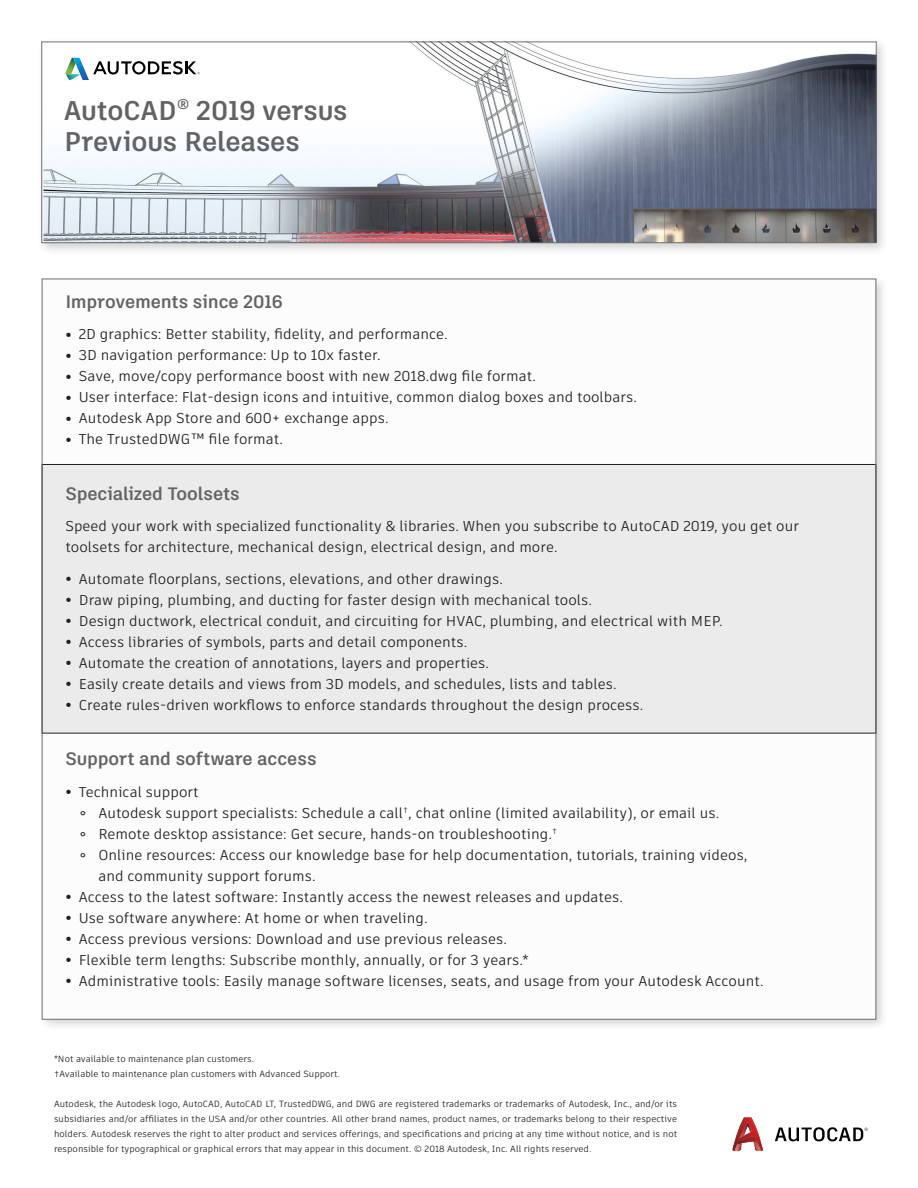
<style>
.page{position:relative;width:918px;height:1188px;background:#fff}
.page>*{position:absolute;margin:0;border:0;box-sizing:border-box;transform-origin:0 0}
.Heading_2{font:700 27px/31px "Artifakt Legend";letter-spacing:-.005em;color:#636366}
.Body_Text__Column_H{font:21px "Artifakt Element";color:#231f20}
.Body_Text__Column_H-2{font:700 18px "Artifakt Legend";letter-spacing:-.005em;color:#636366}
.Body_Text__Column_H-3{font:14.25px/21px "Artifakt Element";letter-spacing:.005em;color:#231f20}
.Body_Text__Column_H-4{font:9px/15px "Artifakt Element";letter-spacing:.005em;color:#231f20;text-align:justify}
.s1{font-weight:700;font-size:18px}
</style>
<div class="page">
<div style="left:38px;top:275px;width:850px;height:756px;background:#231f20;opacity:.2"></div>
<div style="left:42px;top:279px;width:834px;height:740px;background:#fcfcfc"></div>
<div style="left:42px;top:464px;width:834px;height:269px;background:#ebebeb"></div>
<div style="left:37px;top:37px;width:852px;height:218px;background:#231f20;opacity:.2"></div>
<img style="left:43px;top:44px;width:832px;height:197px">
<div style="left:41px;top:42px;width:836px;height:201px;border:1px solid #6c6d70"></div>
<svg style="left:65px;top:58px;width:135px;height:22px"></svg>
<svg style="left:732px;top:1117px;width:31px;height:34px"></svg>
<svg style="left:775px;top:1127px;width:93px;height:14px"></svg>
<p class="Heading_2" style="left:64px;top:95px;width:285px">AutoCAD<sup>®</sup> 2019 versus<br>Previous Releases</p>
<p class="Body_Text__Column_H-2" style="left:65px;top:289px;width:219px">Improvements since 2016</p>
<p class="Body_Text__Column_H-3" style="left:65px;top:324px;width:384px"><span class="s1">•</span> 2D graphics: Better stability, fidelity, and performance.</p>
<p class="Body_Text__Column_H-3" style="left:65px;top:345px;width:317px"><span class="s1">•</span> 3D navigation performance: Up to 10x faster.</p>
<p class="Body_Text__Column_H-3" style="left:65px;top:366px;width:472px"><span class="s1">•</span> Save, move/copy performance boost with new 2018.dwg file format.</p>
<p class="Body_Text__Column_H-3" style="left:65px;top:387px;width:573px"><span class="s1">•</span> User interface: Flat-design icons and intuitive, common dialog boxes and toolbars.</p>
<p class="Body_Text__Column_H-3" style="left:65px;top:408px;width:325px"><span class="s1">•</span> Autodesk App Store and 600+ exchange apps.</p>
<p class="Body_Text__Column_H-3" style="left:65px;top:429px;width:219px"><span class="s1">•</span> The TrustedDWG™ file format.</p>
<p class="Body_Text__Column_H-2" style="left:65px;top:481px;width:176px">Specialized Toolsets</p>
<p class="Body_Text__Column_H-3" style="left:65px;top:516px;width:735px">Speed your work with specialized functionality &amp; libraries. When you subscribe to AutoCAD 2019, you get our toolsets for architecture, mechanical design, electrical design, and more.</p>
<p class="Body_Text__Column_H-3" style="left:65px;top:568px;width:439px"><span class="s1">•</span> Automate floorplans, sections, elevations, and other drawings.</p>
<p class="Body_Text__Column_H-3" style="left:65px;top:589px;width:528px"><span class="s1">•</span> Draw piping, plumbing, and ducting for faster design with mechanical tools.</p>
<p class="Body_Text__Column_H-3" style="left:65px;top:610px;width:659px"><span class="s1">•</span> Design ductwork, electrical conduit, and circuiting for HVAC, plumbing, and electrical with MEP.</p>
<p class="Body_Text__Column_H-3" style="left:65px;top:631px;width:404px"><span class="s1">•</span> Access libraries of symbols, parts and detail components.</p>
<p class="Body_Text__Column_H-3" style="left:65px;top:652px;width:425px"><span class="s1">•</span> Automate the creation of annotations, layers and properties.</p>
<p class="Body_Text__Column_H-3" style="left:65px;top:673px;width:553px"><span class="s1">•</span> Easily create details and views from 3D models, and schedules, lists and tables.</p>
<p class="Body_Text__Column_H-3" style="left:65px;top:694px;width:580px"><span class="s1">•</span> Create rules-driven workflows to enforce standards throughout the design process.</p>
<p class="Body_Text__Column_H-2" style="left:65px;top:746px;width:253px">Support and software access</p>
<p class="Body_Text__Column_H-3" style="left:65px;top:781px;width:135px"><span class="s1">•</span> Technical support</p>
<p class="Body_Text__Column_H" style="left:79px;top:806px;width:10px">˚</p>
<p class="Body_Text__Column_H-3" style="left:98px;top:802px;width:622px">Autodesk support specialists: Schedule a call<sup>†</sup>, chat online (limited availability), or email us.</p>
<p class="Body_Text__Column_H" style="left:79px;top:827px;width:10px">˚</p>
<p class="Body_Text__Column_H-3" style="left:98px;top:823px;width:460px">Remote desktop assistance: Get secure, hands-on troubleshooting.<sup>†</sup></p>
<p class="Body_Text__Column_H" style="left:79px;top:848px;width:10px">˚</p>
<p class="Body_Text__Column_H-3" style="left:98px;top:844px;width:651px">Online resources: Access our knowledge base for help documentation, tutorials, training videos,</p>
<p class="Body_Text__Column_H-3" style="left:98px;top:865px;width:219px">and community support forums.</p>
<p class="Body_Text__Column_H-3" style="left:65px;top:886px;width:559px"><span class="s1">•</span> Access to the latest software: Instantly access the newest releases and updates.</p>
<p class="Body_Text__Column_H-3" style="left:65px;top:907px;width:364px"><span class="s1">•</span> Use software anywhere: At home or when traveling.</p>
<p class="Body_Text__Column_H-3" style="left:65px;top:928px;width:443px"><span class="s1">•</span> Access previous versions: Download and use previous releases.</p>
<p class="Body_Text__Column_H-3" style="left:65px;top:949px;width:465px"><span class="s1">•</span> Flexible term lengths: Subscribe monthly, annually, or for 3 years.*</p>
<p class="Body_Text__Column_H-3" style="left:65px;top:970px;width:700px"><span class="s1">•</span> Administrative tools: Easily manage software licenses, seats, and usage from your Autodesk Account.</p>
<p class="Body_Text__Column_H-4" style="left:54px;top:1052px;width:201px">*Not available to maintenance plan customers.</p>
<p class="Body_Text__Column_H-4" style="left:54px;top:1067px;width:288px">†Available to maintenance plan customers with Advanced Support.</p>
<p class="Body_Text__Column_H-4" style="left:54px;top:1097px;width:625px">Autodesk, the Autodesk logo, AutoCAD, AutoCAD LT, TrustedDWG, and DWG are registered trademarks or trademarks of Autodesk, Inc., and/or its subsidiaries and/or affiliates in the USA and/or other countries. All other brand names, product names, or trademarks belong to their respective holders. Autodesk reserves the right to alter product and services offerings, and specifications and pricing at any time without notice, and is not responsible for typographical or graphical errors that may appear in this document. © 2018 Autodesk, Inc. All rights reserved.</p>
</div>
